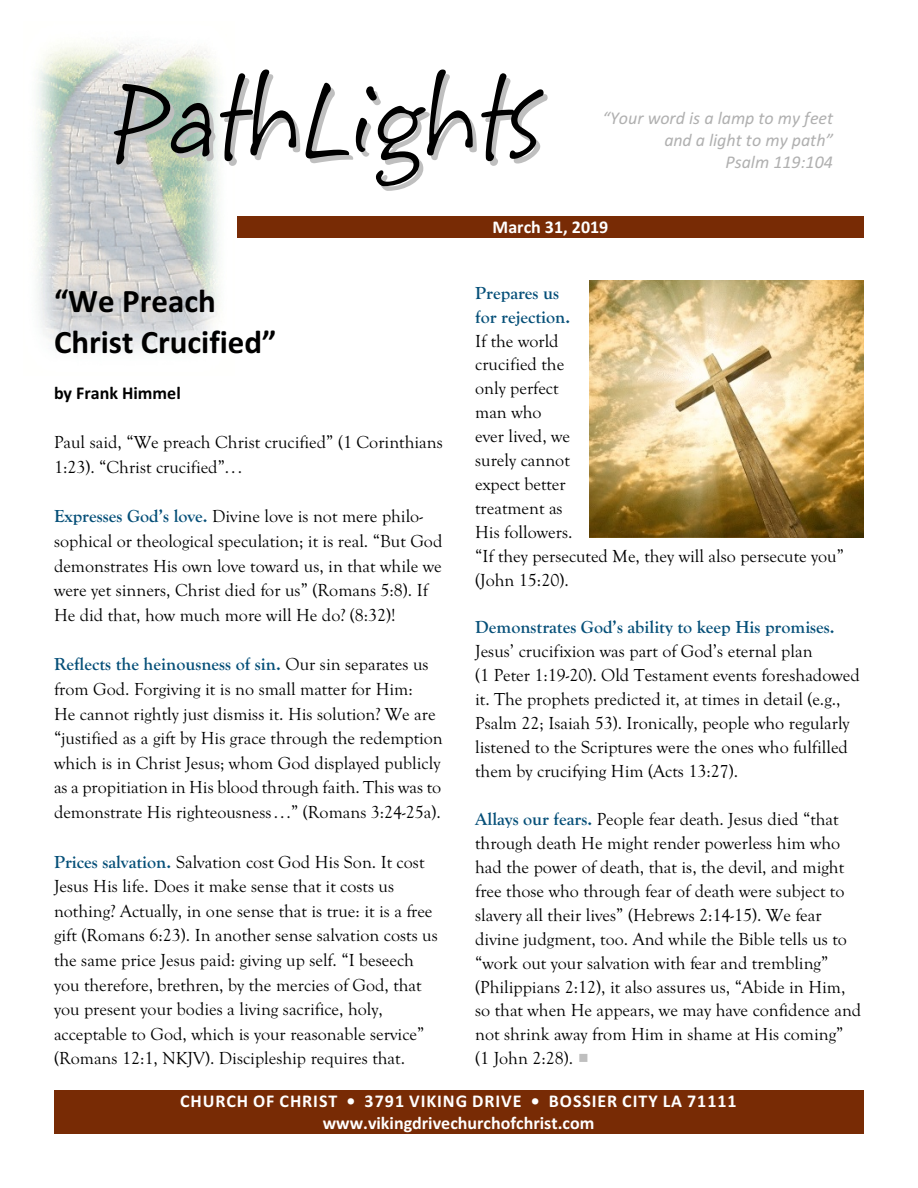
<style>
.page{position:relative;width:918px;height:1188px;background:#fff}
.page>*{position:absolute;margin:0;border:0;box-sizing:border-box;transform-origin:0 0}
.t1{font:102px "Starbabe Hmk";color:#000}
.t2{font:700 33px/40.2px "Calibri";color:#000}
.t3{font:18px/24px "Goudy Old Style T";color:#000}
.t4{font:700 18px/21.9px "Calibri";letter-spacing:.045em;color:#fff;text-align:center}
.t5{font:700 18px/24.2px "Goudy Old Style T";color:#054f78}
.t6{font:italic 18px/21.9px "Calibri";color:#b0b0b0;text-align:right}
.t7{font:700 18px "Calibri";color:#000}
.t8{font:700 18px "Calibri";color:#fff}
.s1{font-weight:700;color:#054f78}
</style>
<div class="page">
<img style="left:36px;top:44px;width:183px;height:309px">
<img style="left:589px;top:280px;width:275px;height:257px">
<div style="left:238px;top:216px;width:626px;height:22px;background:#782b05"></div>
<div style="left:54px;top:1090px;width:810px;height:44px;background:#782b05"></div>
<h1 class="t1" style="left:111px;top:58px;width:431px">PathLights</h1>
<p class="t6" style="left:603px;top:109px;width:232px">“Your word is a lamp to my feet and a light to my path”<br>Psalm 119:104</p>
<h2 class="t2" style="left:54px;top:284px;width:224px">“We Preach<br>Christ Crucified”</h2>
<p class="t7" style="left:54px;top:385px;width:128px">by Frank Himmel</p>
<p class="t3" style="left:54px;top:430px;width:390px;line-height:24.6px">Paul said, “We preach Christ crucified” (1 Corinthians<br>1:23). “Christ crucified”. . .</p>
<p class="t3" style="left:54px;top:504px;width:390px;line-height:24.6px"><span class="s1">Expresses God’s love.</span> Divine love is not mere philo&shy;sophical or theological speculation; it is real. “But God demonstrates His own love toward us, in that while we were yet sinners, Christ died for us” (Romans 5:8). If He did that, how much more will He do? (8:32)!</p>
<p class="t3" style="left:54px;top:652px;width:390px;line-height:24.6px"><span class="s1">Reflects the heinousness of sin.</span> Our sin separates us from God. Forgiving it is no small matter for Him:<br>He cannot rightly just dismiss it. His solution? We are “justified as a gift by His grace through the redemption which is in Christ Jesus; whom God displayed publicly as a propitiation in His blood through faith. This was to demonstrate His righteousness . ..” (Romans 3:24-25a).</p>
<p class="t3" style="left:54px;top:849px;width:385px;line-height:24.6px"><span class="s1">Prices salvation.</span> Salvation cost God His Son. It cost Jesus His life. Does it make sense that it costs us nothing? Actually, in one sense that is true: it is a free gift (Romans 6:23). In another sense salvation costs us the same price Jesus paid: giving up self. “I beseech you therefore, brethren, by the mercies of God, that you present your bodies a living sacrifice, holy, acceptable to God, which is your reasonable service” (Romans 12:1, NKJV). Discipleship requires that.</p>
<p class="t8" style="left:493px;top:220px;width:117px">March 31, 2019</p>
<p class="t5" style="left:475px;top:281px;width:96px">Prepares us for rejection.</p>
<p class="t3" style="left:475px;top:329px;width:370px">If the world<br>crucified the<br>only perfect<br>man who<br>ever lived, we<br>surely cannot<br>expect better<br>treatment as<br>His followers.<br>“If they persecuted Me, they will also persecute you” (John 15:20).</p>
<p class="t5" style="left:475px;top:615px;width:361px">Demonstrates God’s ability to keep His promises.</p>
<p class="t3" style="left:475px;top:639px;width:386px">Jesus’ crucifixion was part of God’s eternal plan<br>(1 Peter 1:19-20). Old Testament events foreshadowed it. The prophets predicted it, at times in detail (e.g., Psalm 22; Isaiah 53). Ironically, people who regularly listened to the Scriptures were the ones who fulfilled them by crucifying Him (Acts 13:27).</p>
<p class="t3" style="left:475px;top:807px;width:388px"><span class="s1">Allays our fears.</span> People fear death. Jesus died “that through death He might render powerless him who had the power of death, that is, the devil, and might free those who through fear of death were subject to slavery all their lives” (Hebrews 2:14-15). We fear divine judgment, too. And while the Bible tells us to “work out your salvation with fear and trembling” (Philippians 2:12), it also assures us, “Abide in Him, so that when He appears, we may have confidence and not shrink away from Him in shame at His coming” (1 John 2:28).</p>
<p class="t4" style="left:180px;top:1092px;width:558px">CHURCH OF CHRIST • 3791 VIKING DRIVE • BOSSIER CITY LA 71111 www.vikingdrivechurchofchrist.com</p>
</div>
